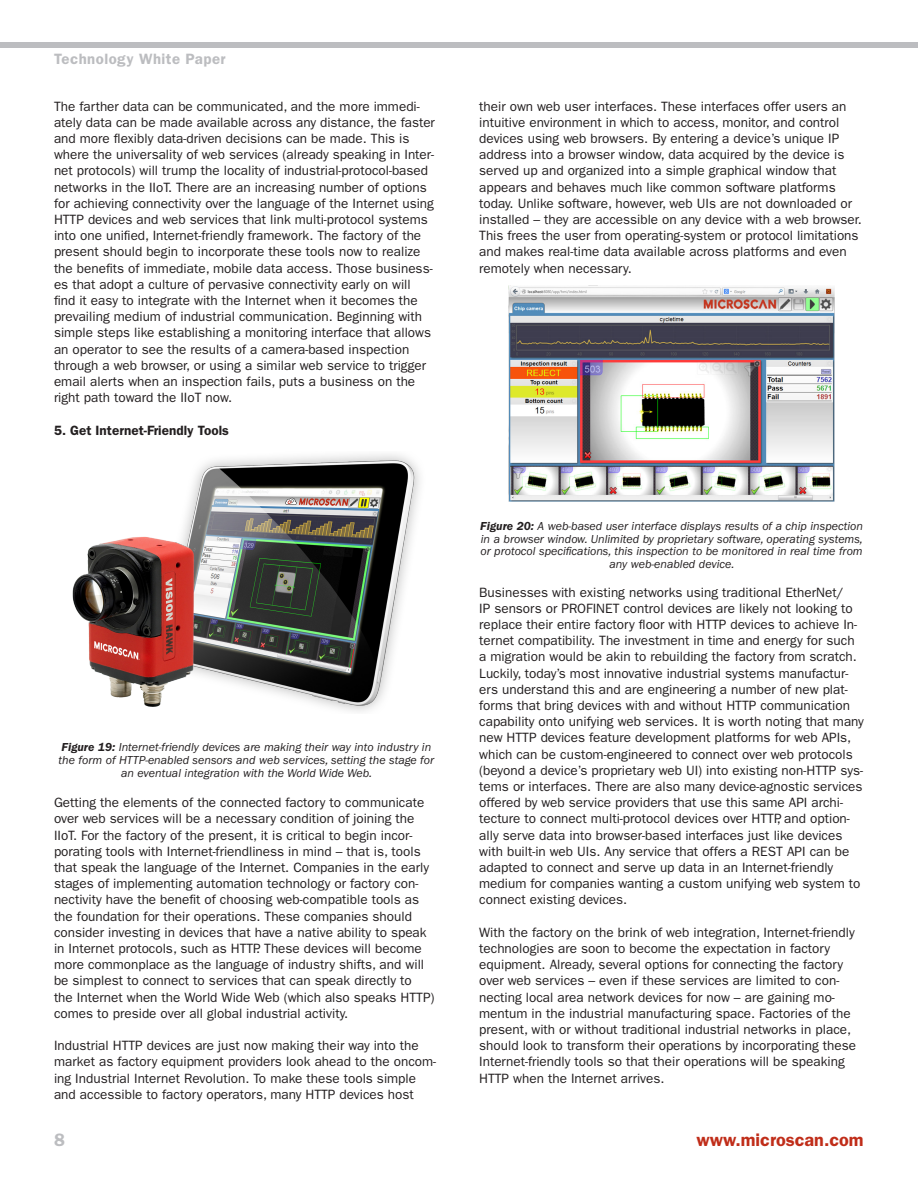
<style>
.page{position:relative;width:918px;height:1188px;background:#fff}
.page>*{position:absolute;margin:0;border:0;box-sizing:border-box;transform-origin:0 0}
.t1{font:600 18px "ITC Franklin Gothic Std";color:#c02d19}
.t2{font:600 18px "ITC Franklin Gothic Std";color:#bcbdc0}
.t3{font:600 15px "ITC Franklin Gothic Std";letter-spacing:.03em;color:#bcbdc0}
.t4{font:13.5px/16.2px "ITC Franklin Gothic Std";color:#231f20}
.t5{font:600 13.5px "ITC Franklin Gothic Std";color:#231f20}
.t6{font:italic 12px/12.8px "ITC Franklin Gothic Std";color:#231f20;text-align:center}
.s1{font-weight:600}
</style>
<div class="page">
<div style="left:0;top:43px;width:918px;height:5px;background:#bcbdc0"></div>
<img style="left:72px;top:454px;width:348px;height:258px">
<img style="left:508px;top:286px;width:327px;height:215px">
<p class="t3" style="left:54px;top:50px;width:173px">Technology White Paper</p>
<p class="t4" style="left:54px;top:98px;width:382px">The farther data can be communicated, and the more immedi&shy;ately data can be made available across any distance, the faster and more flexibly data-driven decisions can be made. This is where the universality of web services (already speaking in Inter&shy;net protocols) will trump the locality of industrial-protocol-based networks in the IIoT. There are an increasing number of options for achieving connectivity over the language of the Internet using HTTP devices and web services that link multi-protocol systems into one unified, Internet-friendly framework. The factory of the present should begin to incorporate these tools now to realize the benefits of immediate, mobile data access. Those business&shy;es that adopt a culture of pervasive connectivity early on will find it easy to integrate with the Internet when it becomes the prevailing medium of industrial communication. Beginning with simple steps like establishing a monitoring interface that allows an operator to see the results of a camera-based inspection through a web browser, or using a similar web service to trigger email alerts when an inspection fails, puts a business on the right path toward the IIoT now.</p>
<p class="t5" style="left:54px;top:422px;width:177px">5. Get Internet-Friendly Tools</p>
<p class="t6" style="left:59px;top:741px;width:377px"><span class="s1">Figure 19:</span> Internet-friendly devices are making their way into industry in the form of HTTP-enabled sensors and web services, setting the stage for an eventual integration with the World Wide Web.</p>
<p class="t4" style="left:54px;top:795px;width:382px">Getting the elements of the connected factory to communicate over web services will be a necessary condition of joining the IIoT. For the factory of the present, it is critical to begin incor&shy;porating tools with Internet-friendliness in mind – that is, tools that speak the language of the Internet. Companies in the early stages of implementing automation technology or factory con&shy;nectivity have the benefit of choosing web-compatible tools as the foundation for their operations. These companies should consider investing in devices that have a native ability to speak in Internet protocols, such as HTTP. These devices will become more commonplace as the language of industry shifts, and will be simplest to connect to services that can speak directly to<br>the Internet when the World Wide Web (which also speaks HTTP) comes to preside over all global industrial activity.</p>
<p class="t4" style="left:54px;top:1038px;width:384px">Industrial HTTP devices are just now making their way into the market as factory equipment providers look ahead to the oncom&shy;ing Industrial Internet Revolution. To make these tools simple and accessible to factory operators, many HTTP devices host</p>
<p class="t4" style="left:479px;top:98px;width:384px">their own web user interfaces. These interfaces offer users an intuitive environment in which to access, monitor, and control devices using web browsers. By entering a device’s unique IP address into a browser window, data acquired by the device is served up and organized into a simple graphical window that appears and behaves much like common software platforms today. Unlike software, however, web UIs are not downloaded or installed – they are accessible on any device with a web browser.<br>This frees the user from operating-system or protocol limitations and makes real-time data available across platforms and even remotely when necessary.</p>
<p class="t6" style="left:480px;top:520px;width:384px"><span class="s1">Figure 20:</span> A web-based user interface displays results of a chip inspection in a browser window. Unlimited by proprietary software, operating systems, or protocol specifications, this inspection to be monitored in real time from any web-enabled device.</p>
<p class="t4" style="left:479px;top:584px;width:386px">Businesses with existing networks using traditional EtherNet/<br>IP sensors or PROFINET control devices are likely not looking to replace their entire factory floor with HTTP devices to achieve In&shy;ternet compatibility. The investment in time and energy for such a migration would be akin to rebuilding the factory from scratch.<br>Luckily, today’s most innovative industrial systems manufactur&shy;ers understand this and are engineering a number of new plat&shy;forms that bring devices with and without HTTP communication capability onto unifying web services. It is worth noting that many new HTTP devices feature development platforms for web APIs, which can be custom-engineered to connect over web protocols (beyond a device’s proprietary web UI) into existing non-HTTP sys&shy;tems or interfaces. There are also many device-agnostic services offered by web service providers that use this same API archi&shy;tecture to connect multi-protocol devices over HTTP, and option&shy;ally serve data into browser-based interfaces just like devices with built-in web UIs. Any service that offers a REST API can be adapted to connect and serve up data in an Internet-friendly medium for companies wanting a custom unifying web system to connect existing devices.</p>
<p class="t4" style="left:479px;top:924px;width:378px">With the factory on the brink of web integration, Internet-friendly technologies are soon to become the expectation in factory equipment. Already, several options for connecting the factory over web services – even if these services are limited to con&shy;necting local area network devices for now – are gaining mo&shy;mentum in the industrial manufacturing space. Factories of the present, with or without traditional industrial networks in place, should look to transform their operations by incorporating these Internet-friendly tools so that their operations will be speaking HTTP when the Internet arrives.</p>
<p class="t2" style="left:54px;top:1130px;width:12px">8</p>
<p class="t1" style="left:697px;top:1130px;width:169px">www.microscan.com</p>
</div>
